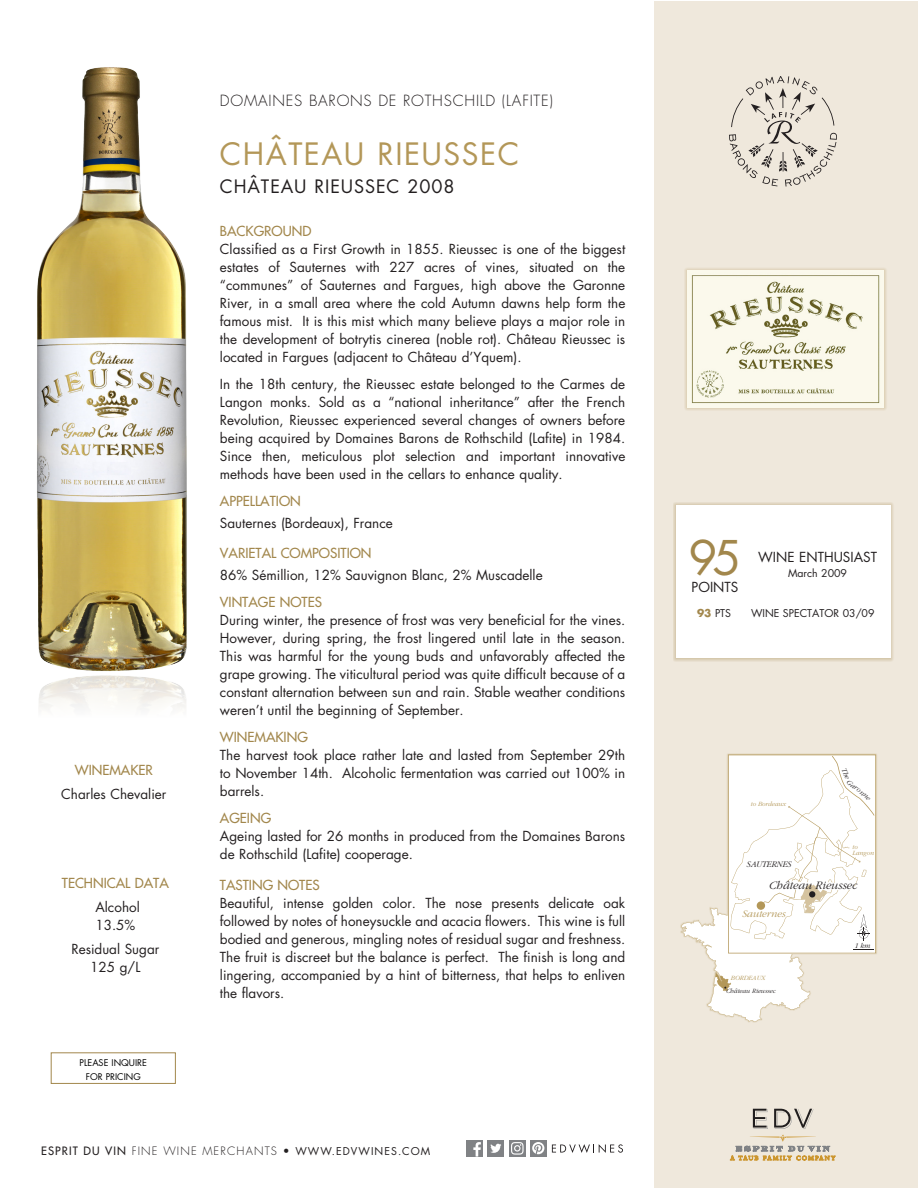
<style>
.page{position:relative;width:918px;height:1188px;background:#fff}
.page>*{position:absolute;margin:0;border:0;box-sizing:border-box;transform-origin:0 0}
.t1{font:46.5px "Futura";color:#a2874c}
.t2{font:30px "Futura";letter-spacing:.05em;color:#b39758}
.t3{font:18px "Futura";letter-spacing:.05em;color:#231f20}
.t4{font:300 15px "Futura";letter-spacing:.05em;color:#231f20}
.Para_Body{font:13.5px/18px "Futura";color:#231f20;text-align:justify}
.Para_Head{font:13.5px "Futura";color:#a2874c}
.t5{font:italic 300 11.85px "Garamond";color:#231f20}
.t6{font:300 11.25px "Futura";letter-spacing:.1em;color:#231f20}
.t7{font:10.5px "Futura";color:#231f20}
.t8{font:italic 300 10.35px "Garamond";color:#b39758}
.t9{font:9px/13.5px "Futura";color:#000;text-align:center}
.t10{font:italic 300 8.85px "Garamond";color:#231f20}
.t11{font:italic 300 7.35px "Garamond";color:#231f20}
.t12{font:italic 300 6.6px/13.6px "Garamond";color:#231f20}
.t13{font:italic 300 6.6px/6.6px "Garamond";color:#b39758}
.s1{font-weight:400}
.s2{font-weight:400;font-size:10.5px}
.s3{font-weight:700;color:#a2874c}
.s4{color:#b39758}
</style>
<div class="page">
<img style="left:37px;top:67px;width:150px;height:604px">
<img style="left:39px;top:675px;width:147px;height:34px">
<div style="left:654px;top:1px;width:263px;height:1186px;background:#efe8dc"></div>
<div style="left:680px;top:753px;width:197px;height:270px;background:#b39758;opacity:.65"></div>
<div style="left:684px;top:267px;width:203px;height:144px;background:#b39758;opacity:.65"></div>
<img style="left:688px;top:271px;width:196px;height:136px">
<div style="left:673px;top:502px;width:221px;height:160px;background:#a2874c;opacity:.65"></div>
<div style="left:676px;top:505px;width:215px;height:153px;background:#fff"></div>
<div style="left:51px;top:1053px;width:125px;height:31px;border:1px solid #a2874c"></div>
<svg style="left:729px;top:76px;width:108px;height:111px"></svg>
<svg style="left:730px;top:1109px;width:105px;height:51px"></svg>
<div style="left:509px;top:1140px;width:17px;height:17px;background:#808285"></div>
<svg style="left:511px;top:1142px;width:13px;height:13px"></svg>
<div style="left:530px;top:1140px;width:17px;height:17px;background:#808285"></div>
<svg style="left:532px;top:1142px;width:12px;height:12px"></svg>
<div style="left:466px;top:1140px;width:17px;height:17px;background:#808285"></div>
<svg style="left:473px;top:1142px;width:8px;height:15px"></svg>
<div style="left:487px;top:1140px;width:17px;height:17px;background:#808285"></div>
<svg style="left:490px;top:1144px;width:11px;height:9px"></svg>
<svg style="left:552px;top:1144px;width:71px;height:9px"></svg>
<svg style="left:681px;top:755px;width:195px;height:267px"></svg>
<p class="t4" style="left:220px;top:91px;width:335px">DOMAINES BARONS DE ROTHSCHILD (LAFITE)</p>
<p class="Para_Head" style="left:75px;top:761px;width:80px">WINEMAKER</p>
<p class="Para_Body" style="left:61px;top:785px;width:107px">Charles Chevalier</p>
<p class="Para_Head" style="left:62px;top:875px;width:108px">TECHNICAL DATA</p>
<p class="Para_Body" style="left:95px;top:898px;width:46px">Alcohol<br>13.5%</p>
<p class="Para_Body" style="left:71px;top:940px;width:89px;text-align:center">Residual Sugar<br>125 g/L</p>
<p class="t9" style="left:80px;top:1056px;width:69px">PLEASE INQUIRE<br>FOR PRICING</p>
<p class="t2" style="left:220px;top:133px;width:301px">CHÂTEAU RIEUSSEC</p>
<p class="t3" style="left:220px;top:174px;width:236px">CHÂTEAU RIEUSSEC 2008</p>
<p class="Para_Head" style="left:220px;top:222px;width:93px">BACKGROUND</p>
<p class="Para_Body" style="left:220px;top:240px;width:407px">Classified as a First Growth in 1855. Rieussec is one of the biggest estates of Sauternes with 227 acres of vines, situated on the “communes” of Sauternes and Fargues, high above the Garonne River, in a small area where the cold Autumn dawns help form the famous mist. It is this mist which many believe plays a major role in the development of botrytis cinerea (noble rot). Château Rieussec is located in Fargues (adjacent to Château d’Yquem).</p>
<p class="Para_Body" style="left:220px;top:375px;width:407px">In the 18th century, the Rieussec estate belonged to the Carmes de Langon monks. Sold as a “national inheritance” after the French Revolution, Rieussec experienced several changes of owners before being acquired by Domaines Barons de Rothschild (Lafite) in 1984.<br>Since then, meticulous plot selection and important innovative methods have been used in the cellars to enhance quality.</p>
<p class="Para_Head" style="left:220px;top:492px;width:82px">APPELLATION</p>
<p class="Para_Body" style="left:220px;top:514px;width:174px">Sauternes (Bordeaux), France</p>
<p class="Para_Head" style="left:220px;top:545px;width:153px">VARIETAL COMPOSITION</p>
<p class="Para_Body" style="left:220px;top:566px;width:324px">86% Sémillion, 12% Sauvignon Blanc, 2% Muscadelle</p>
<p class="Para_Head" style="left:220px;top:593px;width:104px">VINTAGE NOTES</p>
<p class="Para_Body" style="left:220px;top:611px;width:407px">During winter, the presence of frost was very beneficial for the vines.<br>However, during spring, the frost lingered until late in the season.<br>This was harmful for the young buds and unfavorably affected the grape growing. The viticultural period was quite difficult because of a constant alternation between sun and rain. Stable weather conditions weren’t until the beginning of September.</p>
<p class="Para_Head" style="left:220px;top:728px;width:89px">WINEMAKING</p>
<p class="Para_Body" style="left:220px;top:746px;width:407px">The harvest took place rather late and lasted from September 29th to November 14th. Alcoholic fermentation was carried out 100% in barrels.</p>
<p class="Para_Head" style="left:220px;top:809px;width:53px">AGEING</p>
<p class="Para_Body" style="left:220px;top:827px;width:407px">Ageing lasted for 26 months in produced from the Domaines Barons de Rothschild (Lafite) cooperage.</p>
<p class="Para_Head" style="left:220px;top:876px;width:101px">TASTING NOTES</p>
<p class="Para_Body" style="left:220px;top:893px;width:407px">Beautiful, intense golden color. The nose presents delicate oak followed by notes of honeysuckle and acacia flowers. This wine is full bodied and generous, mingling notes of residual sugar and freshness.<br>The fruit is discreet but the balance is perfect. The finish is long and lingering, accompanied by a hint of bitterness, that helps to enliven the flavors.</p>
<p class="t6" style="left:41px;top:1143px;width:391px"><span class="s1">ESPRIT DU VIN</span> FINE WINE MERCHANTS • <span class="s2">WWW.EDVWINES.COM</span></p>
<p class="t1" style="left:689px;top:526px;width:54px">95</p>
<p class="Para_Body" style="left:692px;top:578px;width:48px">POINTS</p>
<p class="Para_Body" style="left:758px;top:548px;width:120px">WINE ENTHUSIAST</p>
<p class="t7" style="left:788px;top:566px;width:60px">March 2009</p>
<p class="t7" style="left:697px;top:606px;width:36px"><span class="s3">93</span> PTS</p>
<p class="t7" style="left:751px;top:606px;width:125px">WINE SPECTATOR 03/09</p>
<p class="t13" style="left:751px;top:801px;width:37px">to Bordeaux</p>
<p class="t10" style="left:746px;top:860px;width:46px">SAUTERNES</p>
<p class="t13" style="left:852px;top:843px;width:23px">to<br>Langon</p>
<p class="t5" style="left:768px;top:879px;width:90px">Château Rieussec</p>
<p class="t8" style="left:742px;top:908px;width:45px">Sauternes</p>
<p class="t12" style="left:726px;top:971px;width:51px;text-indent:5px"><span class="s4">BORDEAUX<br></span>Château Rieussec</p>
<p class="t11" style="left:854px;top:942px;width:17px">1 km</p>
</div>
